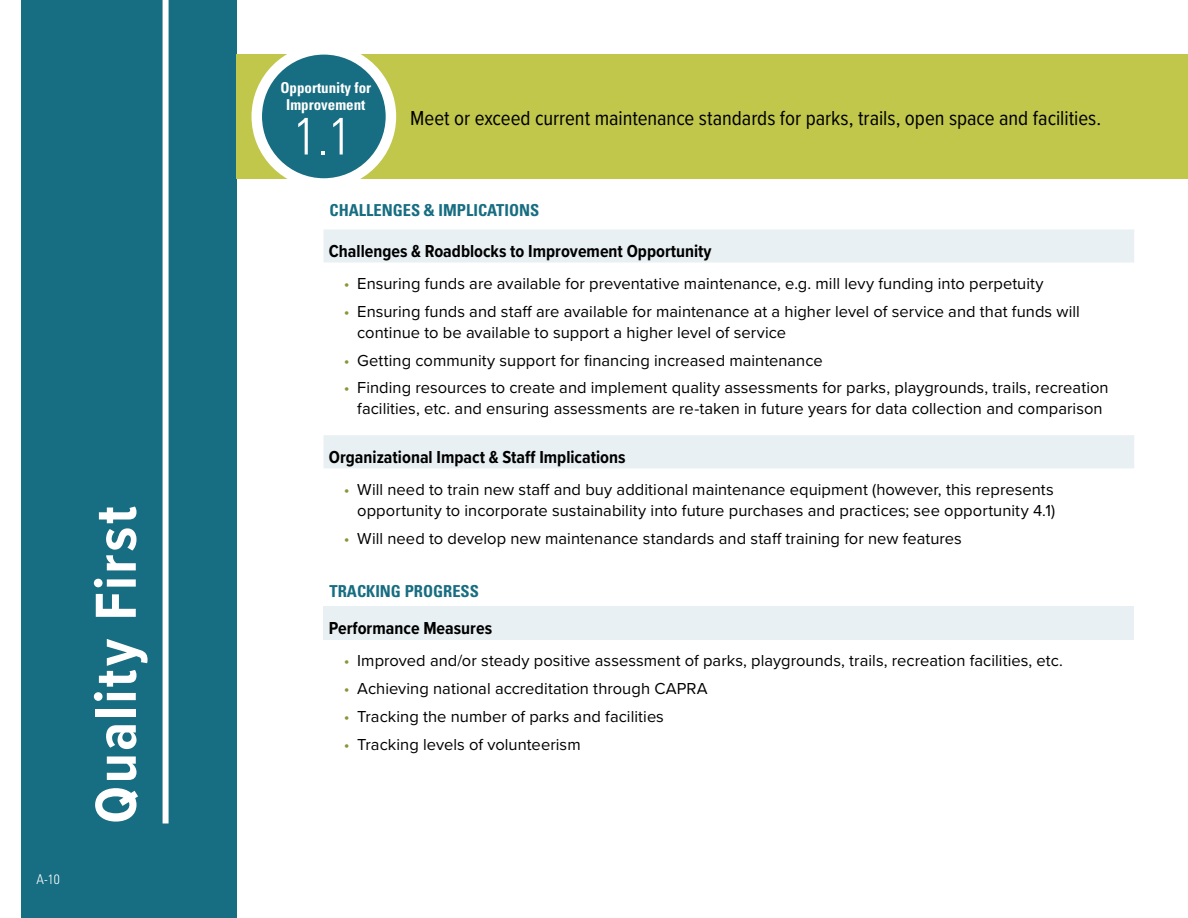
<style>
.page{position:relative;width:1188px;height:918px;background:#fff}
.page>*{position:absolute;margin:0;border:0;box-sizing:border-box;transform-origin:0 0}
.t1{font:700 60px "Proxima Nova Cond";letter-spacing:.04em;color:#fff}
.t2{font:300 condensed 52.5px "Univers";color:#fff}
.t3{font:21px "Proxima Nova Cond";color:#000}
.t4{font:700 18px "Proxima Nova Cond";color:#000}
.t5{font:16.5px/21px "Proxima Nova";letter-spacing:.005em;color:#000}
.t6{font:700 condensed 16.5px "Univers";color:#176d81}
.t7{font:700 condensed 15px/16.5px "Univers";color:#fff;text-align:center}
.t8{font:300 condensed 13.5px "Univers";color:#fff}
.s1{color:#8d9438}
</style>
<div class="page">
<div style="left:21px;top:0;width:216px;height:918px;background:#176d81"></div>
<div style="left:237px;top:55px;width:951px;height:124px;background:#c1c74b"></div>
<div style="left:163px;top:0;width:6px;height:824px;background:#fff"></div>
<div style="left:258px;top:49px;width:132px;height:131px;background:#176d81;border-radius:50%"></div>
<div style="left:252px;top:44px;width:144px;height:145px;border:10px solid #fff;border-radius:50%"></div>
<svg style="left:324px;top:229px;width:810px;height:239px"></svg>
<div style="left:324px;top:607px;width:810px;height:33px;background:#e8f0f3"></div>
<p class="t8" style="left:37px;top:871px;width:25px">A-10</p>
<h1 class="t1" style="left:72px;top:824px;width:319px;rotate:-90deg">Quality First</h1>
<p class="t7" style="left:280px;top:80px;width:92px">Opportunity for<br>Improvement</p>
<h2 class="t2" style="left:294px;top:104px;width:60px">1.1</h2>
<p class="t3" style="left:410px;top:103px;width:692px">Meet or exceed current maintenance standards for parks, trails, open space and facilities.</p>
<p class="t6" style="left:330px;top:200px;width:29px">CHALLE</p>
<p class="t6" style="left:382px;top:200px;width:159px">NGES &amp; IMPLICATIONS</p>
<p class="t4" style="left:329px;top:238px;width:384px">Challenges &amp; Roadblocks to Improvement Opportunity</p>
<p class="t5" style="left:344px;top:272px;width:701px"><span class="s1">•</span> Ensuring funds are available for preventative maintenance, e.g. mill levy funding into perpetuity</p>
<p class="t5" style="left:357px;top:300px;width:724px;text-indent:-13px"><span class="s1">•</span> Ensuring funds and staff are available for maintenance at a higher level of service and that funds will continue to be available to support a higher level of service</p>
<p class="t5" style="left:344px;top:349px;width:480px"><span class="s1">•</span> Getting community support for financing increased maintenance</p>
<p class="t5" style="left:344px;top:377px;width:766px;text-align:center"><span class="s1">•</span> Finding resources to create and implement quality assessments for parks, playgrounds, trails, recreation facilities, etc. and ensuring assessments are re-taken in future years for data collection and comparison</p>
<p class="t4" style="left:329px;top:444px;width:298px">Organizational Impact &amp; Staff Implications</p>
<p class="t5" style="left:344px;top:478px;width:713px;text-align:right"><span class="s1">•</span> Will need to train new staff and buy additional maintenance equipment (however, this represents opportunity to incorporate sustainability into future purchases and practices; see opportunity 4.1)</p>
<p class="t5" style="left:344px;top:527px;width:620px"><span class="s1">•</span> Will need to develop new maintenance standards and staff training for new features</p>
<p class="t6" style="left:330px;top:581px;width:151px">TRACKING PROGRESS</p>
<p class="t4" style="left:329px;top:615px;width:165px">Performance Measures</p>
<p class="t5" style="left:344px;top:650px;width:721px"><span class="s1">•</span> Improved and/or steady positive assessment of parks, playgrounds, trails, recreation facilities, etc.</p>
<p class="t5" style="left:344px;top:677px;width:366px"><span class="s1">•</span> Achieving national accreditation through CAPRA</p>
<p class="t5" style="left:344px;top:705px;width:322px"><span class="s1">•</span> Tracking the number of parks and facilities</p>
<p class="t5" style="left:344px;top:733px;width:238px"><span class="s1">•</span> Tracking levels of volunteerism</p>
</div>
